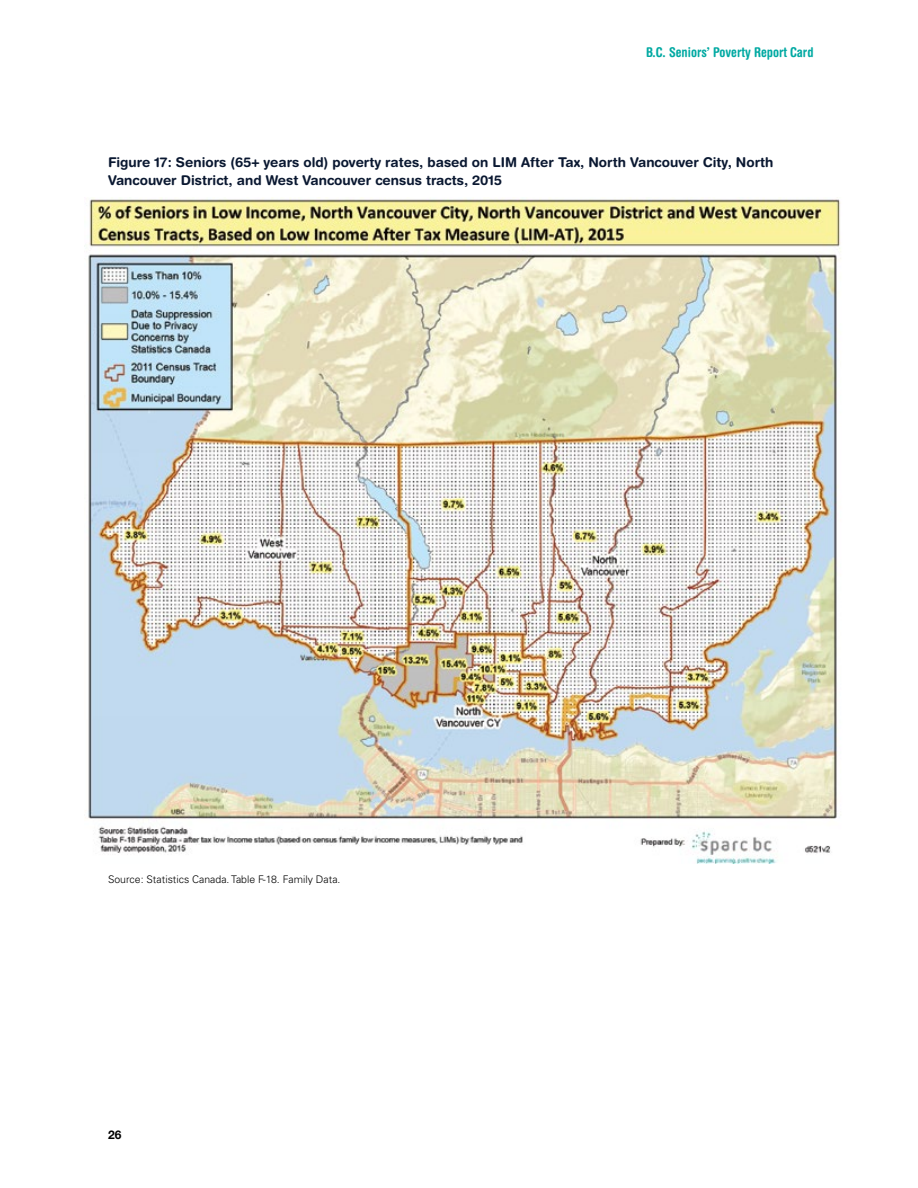
<style>
.page{position:relative;width:918px;height:1188px;background:#fff}
.page>*{position:absolute;margin:0;border:0;box-sizing:border-box;transform-origin:0 0}
.t1{font:700 13.5px/18.8px "Helvetica Rounded";color:#0a1831}
.t2{font:700 condensed 13.5px "Helvetica Rounded";color:#00a9a2}
.t3{font:700 12px "Helvetica Neue";color:#000}
.t4{font:300 10.5px "Univers";color:#000}
</style>
<div class="page">
<img style="left:88px;top:197px;width:753px;height:666px">
<p class="t2" style="left:646px;top:44px;width:169px">B.C. Seniors’ Poverty Report Card</p>
<p class="t1" style="left:108px;top:152px;width:667px">Figure 17: Seniors (65+ years old) poverty rates, based on LIM After Tax, North Vancouver City, North<br>Vancouver District, and West Vancouver census tracts, 2015</p>
<p class="t4" style="left:108px;top:873px;width:234px">Source: Statistics Canada. Table F-18. Family Data.</p>
<p class="t3" style="left:108px;top:1127px;width:15px">26</p>
</div>
